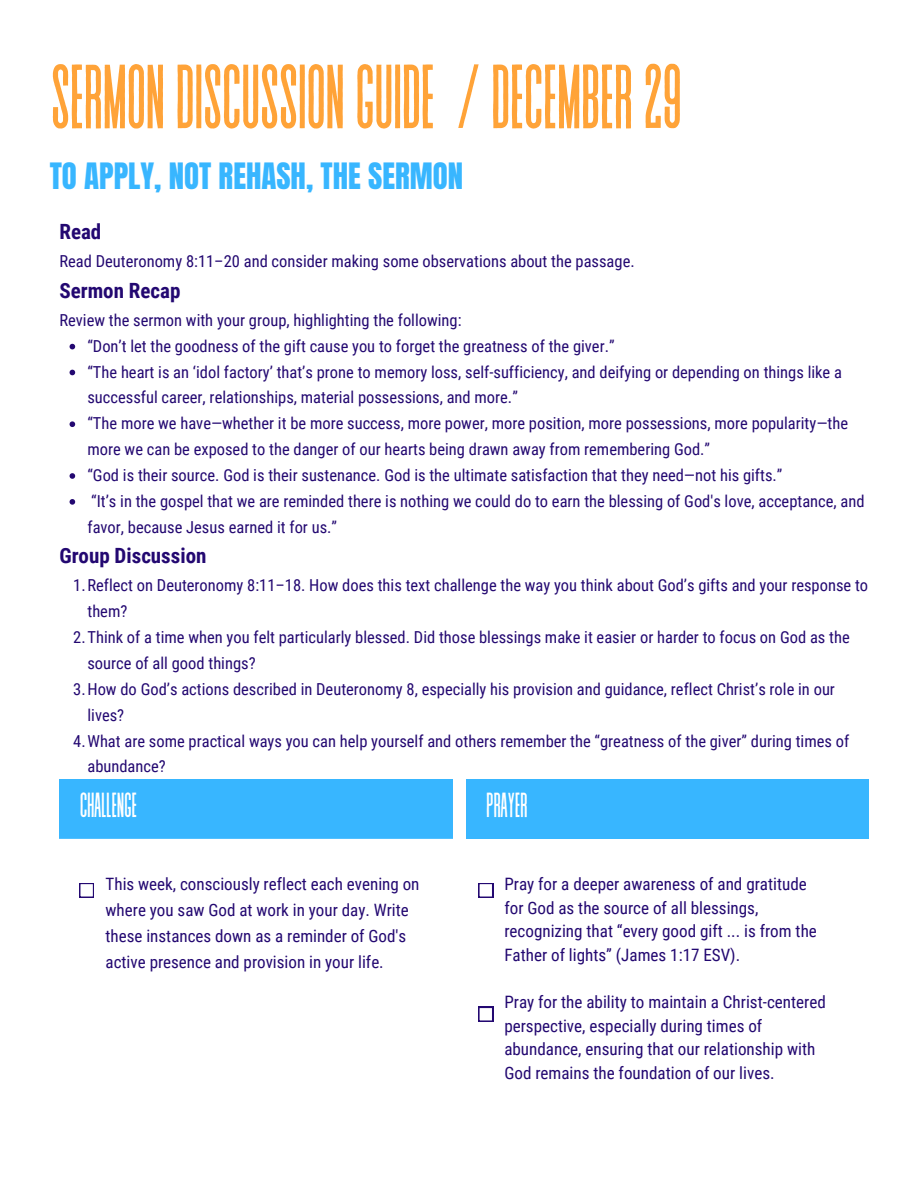
<style>
.page{position:relative;width:918px;height:1188px;background:#fff}
.page>*{position:absolute;margin:0;border:0;box-sizing:border-box;transform-origin:0 0}
.t1{font:90.9px "Revive 80 Tall";letter-spacing:-.03em;color:#ffa338}
.t2{font:34.8px "Revive 80 Tall";letter-spacing:-.03em;color:#fff}
.t3{font:30.9px "Anton";color:#38b6ff}
.t4{font:700 21px "Roboto Condensed";color:#230871}
.t5{font:17.1px/23.7px "Roboto Condensed";color:#230871}
.t6{font:16.95px/25.8px "Roboto Condensed";color:#230871}
.t7{font:16.5px/25.8px "Roboto Condensed";color:#230871}
</style>
<div class="page">
<div style="left:59px;top:779px;width:394px;height:60px;background:#38b6ff"></div>
<div style="left:466px;top:779px;width:402px;height:60px;background:#38b6ff"></div>
<div style="left:59px;top:838px;width:394px;height:299px;background:#fff"></div>
<svg style="left:70px;top:344px;width:5px;height:5px"></svg>
<svg style="left:70px;top:370px;width:5px;height:5px"></svg>
<svg style="left:70px;top:421px;width:5px;height:6px"></svg>
<svg style="left:70px;top:473px;width:5px;height:6px"></svg>
<svg style="left:70px;top:499px;width:5px;height:6px"></svg>
<svg style="left:79px;top:883px;width:15px;height:15px"></svg>
<svg style="left:478px;top:883px;width:15px;height:15px"></svg>
<svg style="left:478px;top:1007px;width:15px;height:15px"></svg>
<p class="t1" style="left:50px;top:50px;width:635px">SERMONDISCUSSIONGUIDE /DECEMBER29</p>
<p class="t3" style="left:50px;top:154px;width:415px">TO APPLY, NOT REHASH, THE SERMON</p>
<h1 class="t4" style="left:59px;top:220px;width:43px">Read</h1>
<h3 class="t7" style="left:59px;top:249px;width:577px">Read Deuteronomy 8:11–20 and consider making some observations about the passage.</h3>
<p class="t4" style="left:59px;top:278px;width:123px">Sermon Recap</p>
<p class="t7" style="left:59px;top:307px;width:404px">Review the sermon with your group, highlighting the following:</p>
<p class="t7" style="left:87px;top:333px;width:529px">“Don’t let the goodness of the gift cause you to forget the greatness of the giver.”</p>
<p class="t7" style="left:87px;top:359px;width:756px">“The heart is an ‘idol factory’ that’s prone to memory loss, self-sufficiency, and deifying or depending on things like a successful career, relationships, material possessions, and more.”</p>
<p class="t7" style="left:87px;top:411px;width:762px">“The more we have—whether it be more success, more power, more position, more possessions, more popularity—the more we can be exposed to the danger of our hearts being drawn away from remembering God.”</p>
<p class="t7" style="left:87px;top:463px;width:697px">“God is their source. God is their sustenance. God is the ultimate satisfaction that they need—not his gifts.”</p>
<p class="t7" style="left:87px;top:488px;width:779px">“It’s in the gospel that we are reminded there is nothing we could do to earn the blessing of God's love, acceptance, and favor, because Jesus earned it for us.”</p>
<p class="t4" style="left:59px;top:544px;width:149px">Group Discussion</p>
<p class="t7" style="left:87px;top:573px;width:782px;text-indent:-14px">1.Reflect on Deuteronomy 8:11–18. How does this text challenge the way you think about God’s gifts and your response to them?</p>
<h4 class="t7" style="left:87px;top:625px;width:764px;text-indent:-14px">2.Think of a time when you felt particularly blessed. Did those blessings make it easier or harder to focus on God as the source of all good things?</h4>
<p class="t7" style="left:87px;top:676px;width:749px;text-indent:-14px">3.How do God’s actions described in Deuteronomy 8, especially his provision and guidance, reflect Christ’s role in our lives?</p>
<p class="t7" style="left:87px;top:728px;width:763px;text-indent:-14px">4.What are some practical ways you can help yourself and others remember the “greatness of the giver” during times of abundance?</p>
<p class="t2" style="left:79px;top:788px;width:60px">CHALLENGE</p>
<h2 class="t2" style="left:486px;top:788px;width:44px">PRAYER</h2>
<p class="t6" style="left:106px;top:871px;width:315px">This week, consciously reflect each evening on where you saw God at work in your day. Write these instances down as a reminder of God's active presence and provision in your life.</p>
<p class="t5" style="left:504px;top:872px;width:314px">Pray for a deeper awareness of and gratitude for God as the source of all blessings, recognizing that “every good gift ... is from the Father of lights” (James 1:17 ESV).</p>
<p class="t5" style="left:504px;top:990px;width:323px">Pray for the ability to maintain a Christ-centered perspective, especially during times of abundance, ensuring that our relationship with God remains the foundation of our lives.</p>
</div>
